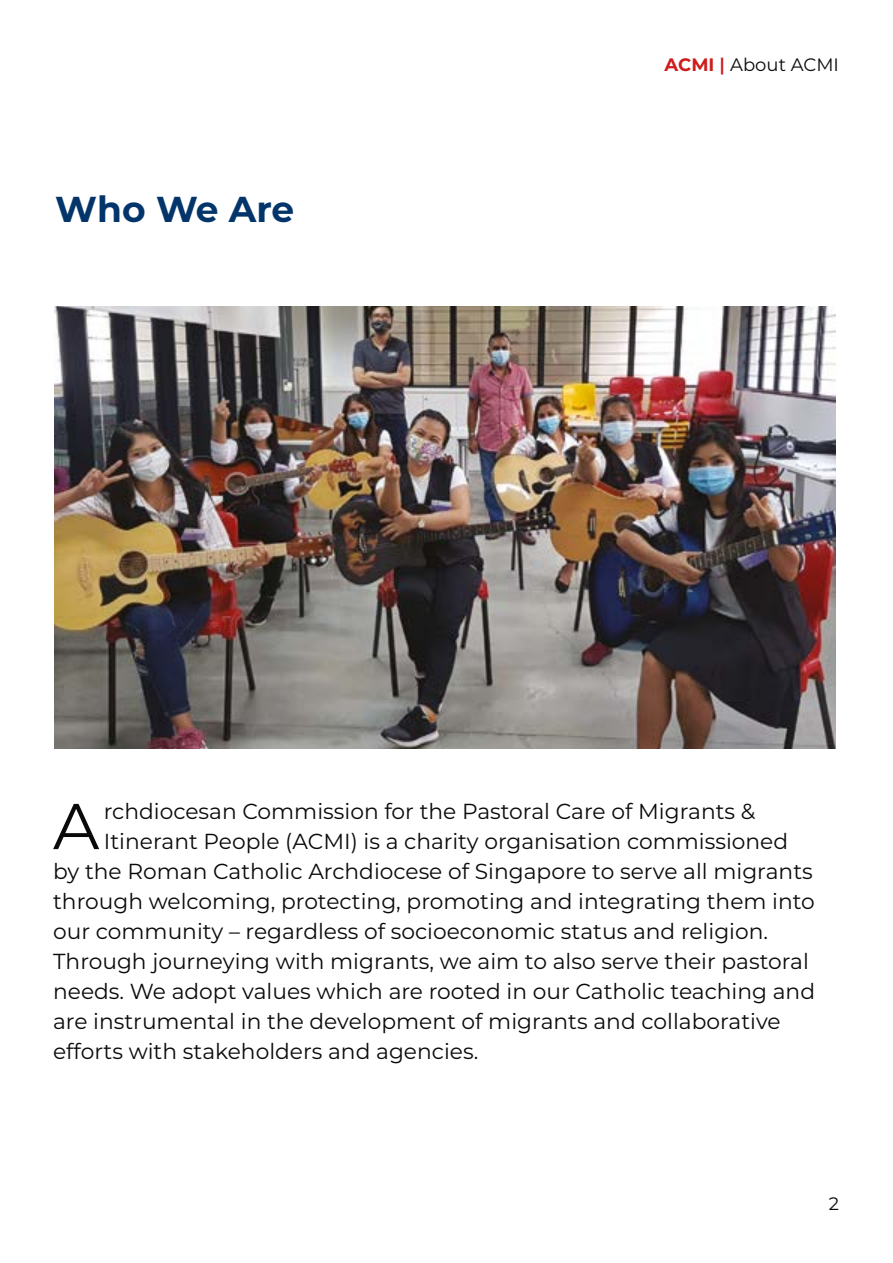
<style>
.page{position:relative;width:893px;height:1263px;background:#fff}
.page>*{position:absolute;margin:0;border:0;box-sizing:border-box;transform-origin:0 0}
.t1{font:64.65px "Montserrat";color:#0a0a0a}
.t2{font:700 36px "Montserrat";color:#03356a}
.t3{font:21.75px "Montserrat";color:#0a0a0a}
.t4{font:18px "Montserrat";color:#0a0a0a}
.s1{font-weight:700;color:#ce1b1b}
.s2{font-weight:600;color:#ce1b1b}
</style>
<div class="page">
<img style="left:54px;top:306px;width:782px;height:442px">
<h2 class="t2" style="left:55px;top:183px;width:241px">Who We Are</h2>
<p class="t4" style="left:665px;top:53px;width:176px"><span class="s1">ACMI</span> <span class="s2">|</span> About ACMI</p>
<h1 class="t1" style="left:53px;top:782px;width:48px">A</h1>
<p class="t3" style="left:104px;top:796px;width:653px">rchdiocesan Commission for the Pastoral Care of Migrants &amp;</p>
<p class="t3" style="left:104px;top:826px;width:686px">Itinerant People (ACMI) is a charity organisation commissioned</p>
<p class="t3" style="left:53px;top:856px;width:761px">by the Roman Catholic Archdiocese of Singapore to serve all migrants</p>
<p class="t3" style="left:53px;top:886px;width:763px">through welcoming, protecting, promoting and integrating them into</p>
<p class="t3" style="left:53px;top:916px;width:716px">our community – regardless of socioeconomic status and religion.</p>
<p class="t3" style="left:53px;top:946px;width:757px">Through journeying with migrants, we aim to also serve their pastoral</p>
<p class="t3" style="left:53px;top:976px;width:763px">needs. We adopt values which are rooted in our Catholic teaching and</p>
<p class="t3" style="left:53px;top:1006px;width:729px">are instrumental in the development of migrants and collaborative</p>
<p class="t3" style="left:53px;top:1036px;width:427px">efforts with stakeholders and agencies.</p>
<p class="t4" style="left:829px;top:1191px;width:12px">2</p>
</div>
